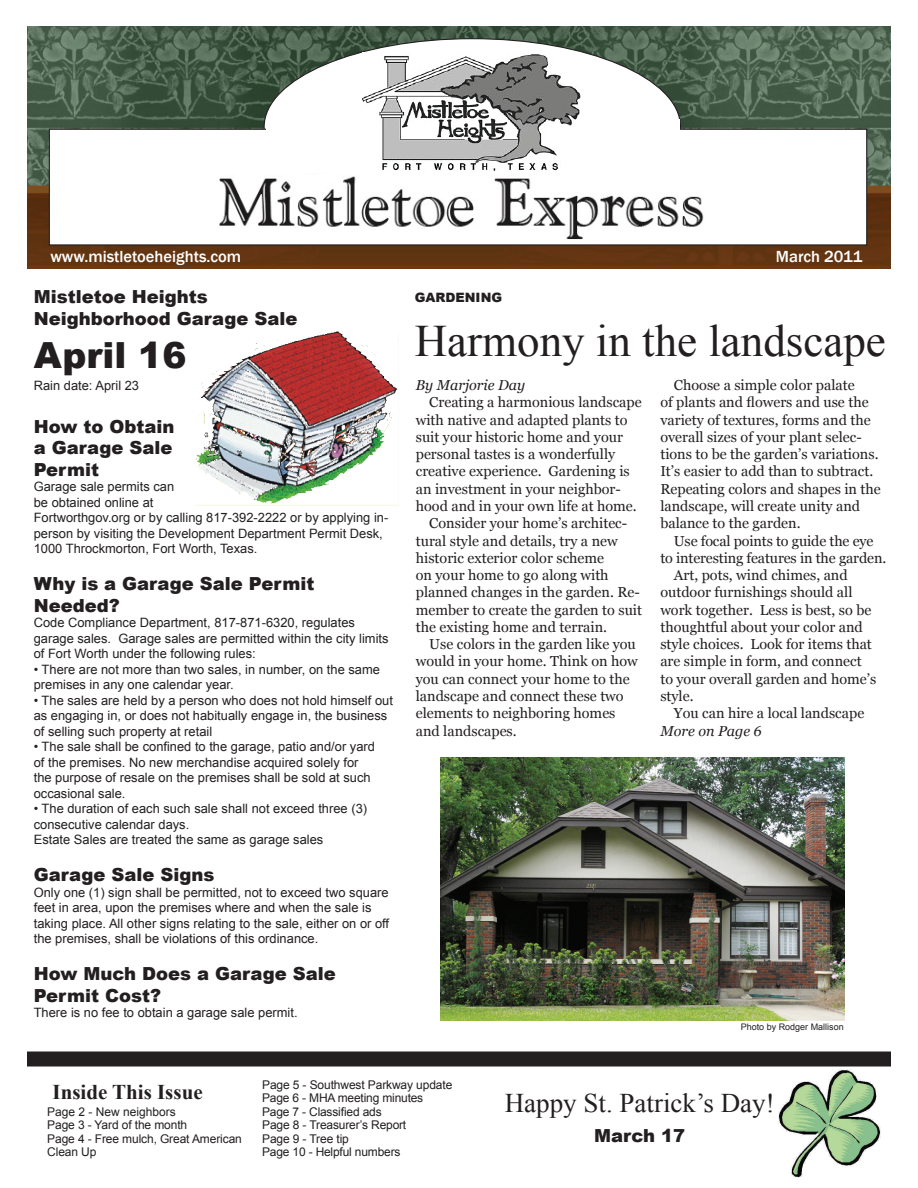
<style>
.page{position:relative;width:918px;height:1188px;background:#fff}
.page>*{position:absolute;margin:0;border:0;box-sizing:border-box;transform-origin:0 0}
.t1{font:45px "Times New Roman";color:#231f20}
.t2{font:900 36px "Arial";color:#231f20}
.t3{font:27px "Times New Roman";color:#231f20}
.t4{font:700 21px "Times New Roman";color:#231f20}
.t5{font:900 18px/21.6px "Arial";color:#231f20}
.t6{font:500 16.5px "Franklin Gothic";color:#fff}
.t7{font:14.4px/17.2px "Georgia";color:#231f20}
.t8{font:italic 14.4px "Georgia";color:#231f20}
.t9{font:12.9px/15.5px "Arial";color:#231f20}
.t10{font:900 12.9px "Arial";color:#231f20}
.t11{font:12px/13.5px "Arial";letter-spacing:-.01em;color:#231f20}
.t12{font:9px "Arial";color:#231f20}
</style>
<div class="page">
<img style="left:27px;top:27px;width:864px;height:242px">
<div style="left:264px;top:39px;width:416px;height:176px;background:#fff;border-radius:50%"></div>
<div style="left:49px;top:129px;width:818px;height:116px;background:#fff"></div>
<div style="left:49px;top:129px;width:818px;height:117px;border:1px solid #231f20"></div>
<div style="left:266px;top:119px;width:414px;height:23px;background:#fff"></div>
<img style="left:363px;top:54px;width:218px;height:117px">
<img style="left:219px;top:176px;width:485px;height:64px">
<div style="left:27px;top:1052px;width:864px;height:14px;background:#231f20"></div>
<img style="left:196px;top:332px;width:202px;height:173px">
<img style="left:779px;top:1070px;width:101px;height:108px">
<img style="left:441px;top:757px;width:403px;height:264px">
<p class="t6" style="left:50px;top:246px;width:192px">www.mistletoeheights.com</p>
<p class="t6" style="left:776px;top:246px;width:88px">March 2011</p>
<p class="t5" style="left:34px;top:285px;width:265px">Mistletoe Heights<br>Neighborhood Garage Sale</p>
<h2 class="t2" style="left:34px;top:329px;width:154px">April 16</h2>
<p class="t9" style="left:34px;top:377px;width:107px">Rain date: April 23</p>
<p class="t5" style="left:34px;top:415px;width:142px;text-align:justify">How to Obtain a Garage Sale Permit</p>
<p class="t9" style="left:34px;top:479px;width:356px">Garage sale permits can<br>be obtained online at<br>Fortworthgov.org or by calling 817-392-2222 or by applying in&shy;person by visiting the Development Department Permit Desk, 1000 Throckmorton, Fort Worth, Texas.</p>
<p class="t5" style="left:34px;top:573px;width:282px">Why is a Garage Sale Permit<br>Needed?</p>
<p class="t9" style="left:34px;top:615px;width:356px">Code Compliance Department, 817-871-6320, regulates garage sales. Garage sales are permitted within the city limits of Fort Worth under the following rules:</p>
<p class="t9" style="left:34px;top:662px;width:348px">• There are not more than two sales, in number, on the same premises in any one calendar year.</p>
<p class="t9" style="left:34px;top:693px;width:361px">• The sales are held by a person who does not hold himself out as engaging in, or does not habitually engage in, the business of selling such property at retail</p>
<p class="t9" style="left:34px;top:739px;width:343px">• The sale shall be confined to the garage, patio and/or yard of the premises. No new merchandise acquired solely for the purpose of resale on the premises shall be sold at such occasional sale.</p>
<p class="t9" style="left:34px;top:801px;width:335px">• The duration of each such sale shall not exceed three (3) consecutive calendar days.<br>Estate Sales are treated the same as garage sales</p>
<p class="t5" style="left:34px;top:864px;width:182px">Garage Sale Signs</p>
<p class="t9" style="left:34px;top:885px;width:357px">Only one (1) sign shall be permitted, not to exceed two square feet in area, upon the premises where and when the sale is taking place. All other signs relating to the sale, either on or off the premises, shall be violations of this ordinance.</p>
<p class="t5" style="left:34px;top:963px;width:303px">How Much Does a Garage Sale<br>Permit Cost?</p>
<p class="t9" style="left:34px;top:1005px;width:265px">There is no fee to obtain a garage sale permit.</p>
<p class="t10" style="left:415px;top:288px;width:89px">GARDENING</p>
<h1 class="t1" style="left:415px;top:310px;width:473px">Harmony in the landscape</h1>
<p class="t8" style="left:416px;top:376px;width:111px">By Marjorie Day</p>
<p class="t7" style="left:429px;top:394px;width:214px">Creating a harmonious landscape</p>
<p class="t7" style="left:416px;top:411px;width:213px">with native and adapted plants to</p>
<p class="t7" style="left:416px;top:429px;width:209px">suit your historic home and your</p>
<p class="t7" style="left:416px;top:446px;width:201px">personal tastes is a wonderfully</p>
<p class="t7" style="left:416px;top:463px;width:216px">creative experience. Gardening is</p>
<p class="t7" style="left:416px;top:480px;width:207px">an investment in your neighbor-</p>
<p class="t7" style="left:416px;top:498px;width:223px">hood and in your own life at home.</p>
<p class="t7" style="left:429px;top:515px;width:199px">Consider your home’s architec-</p>
<p class="t7" style="left:416px;top:532px;width:203px">tural style and details, try a new</p>
<p class="t7" style="left:416px;top:550px;width:190px">historic exterior color scheme</p>
<p class="t7" style="left:416px;top:567px;width:194px">on your home to go along with</p>
<p class="t7" style="left:416px;top:584px;width:226px">planned changes in the garden. Re-</p>
<p class="t7" style="left:416px;top:601px;width:228px">member to create the garden to suit</p>
<p class="t7" style="left:416px;top:619px;width:193px">the existing home and terrain.</p>
<p class="t7" style="left:429px;top:636px;width:208px">Use colors in the garden like you</p>
<p class="t7" style="left:416px;top:653px;width:224px">would in your home. Think on how</p>
<p class="t7" style="left:416px;top:670px;width:215px">you can connect your home to the</p>
<p class="t7" style="left:416px;top:688px;width:209px">landscape and connect these two</p>
<p class="t7" style="left:416px;top:705px;width:201px">elements to neighboring homes</p>
<p class="t7" style="left:416px;top:722px;width:102px">and landscapes.</p>
<p class="t7" style="left:660px;top:377px;width:222px;text-indent:13px">Choose a simple color palate<br>of plants and flowers and use the variety of textures, forms and the overall sizes of your plant selec&shy;tions to be the garden’s variations.<br>It’s easier to add than to subtract.<br>Repeating colors and shapes in the landscape, will create unity and balance to the garden.</p>
<p class="t7" style="left:674px;top:532px;width:201px">Use focal points to guide the eye</p>
<p class="t7" style="left:660px;top:550px;width:227px">to interesting features in the garden.</p>
<p class="t7" style="left:674px;top:567px;width:175px">Art, pots, wind chimes, and</p>
<p class="t7" style="left:660px;top:584px;width:194px">outdoor furnishings should all</p>
<p class="t7" style="left:660px;top:601px;width:213px">work together. Less is best, so be</p>
<p class="t7" style="left:660px;top:619px;width:204px">thoughtful about your color and</p>
<p class="t7" style="left:660px;top:636px;width:213px">style choices. Look for items that</p>
<p class="t7" style="left:660px;top:653px;width:203px">are simple in form, and connect</p>
<p class="t7" style="left:660px;top:670px;width:217px">to your overall garden and home’s</p>
<p class="t7" style="left:660px;top:688px;width:35px">style.</p>
<p class="t7" style="left:674px;top:705px;width:192px">You can hire a local landscape</p>
<p class="t8" style="left:660px;top:722px;width:103px">More on Page 6</p>
<p class="t12" style="left:741px;top:1021px;width:105px">Photo by Rodger Mallison</p>
<h3 class="t4" style="left:52px;top:1077px;width:152px">Inside This Issue</h3>
<p class="t11" style="left:47px;top:1105px;width:196px">Page 2 - New neighbors<br>Page 3 - Yard of the month<br>Page 4 - Free mulch, Great American<br>Clean Up</p>
<p class="t11" style="left:262px;top:1078px;width:192px">Page 5 - Southwest Parkway update<br>Page 6 - MHA meeting minutes<br>Page 7 - Classified ads<br>Page 8 - Treasurer’s Report<br>Page 9 - Tree tip<br>Page 10 - Helpful numbers</p>
<h3 class="t3" style="left:505px;top:1084px;width:271px">Happy St. Patrick’s Day!</h3>
<p class="t5" style="left:594px;top:1124px;width:93px">March 17</p>
</div>
